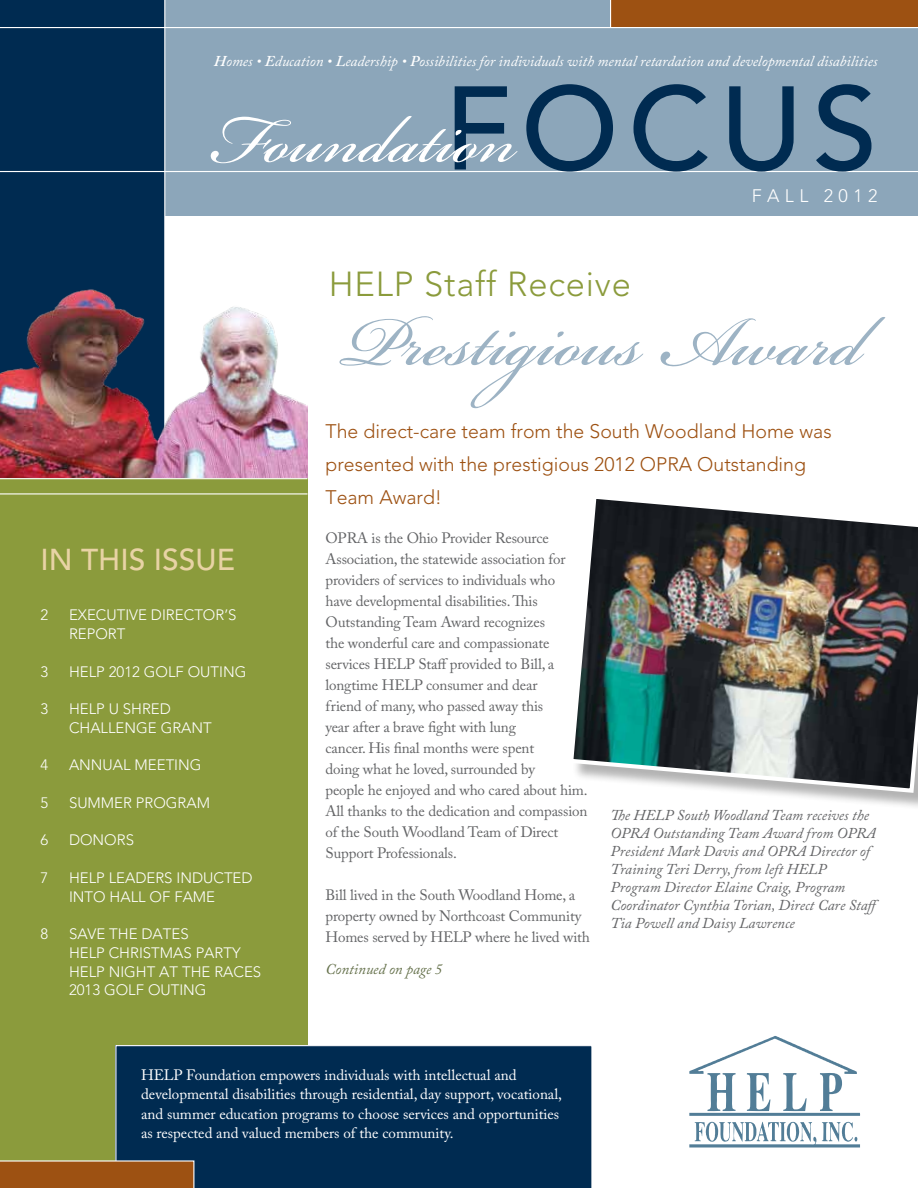
<style>
.page{position:relative;width:918px;height:1188px;background:#fff}
.page>*{position:absolute;margin:0;border:0;box-sizing:border-box;transform-origin:0 0}
.t1{font:108px "Bickham Script MM 400";color:#9db3c4}
.t2{font:103.5px "Bickham Script MM 400";color:#fff}
.t3{font:300 34.5px "Avenir";letter-spacing:.025em;color:#8b9b3c}
.t4{font:500 30px "Avenir";color:#e8d3a5}
.t5{font:300 19.5px/33px "Avenir";color:#9d5112}
.t6{font:300 18px "Avenir";letter-spacing:.3em;color:#fff}
.t7{font:15px/21px "Adobe Caslon Pro";letter-spacing:-.01em;color:#636466}
.t8{font:italic 15px/18px "Adobe Caslon Pro";color:#636466}
.t9{font:15px/19.5px "Adobe Caslon Pro";color:#fff}
.t10{font:300 15px/18.8px "Avenir";color:#fff}
.t11{font:italic 15px "Adobe Caslon Pro";color:#fff}
.t12{font:italic 15px "Adobe Caslon Pro";color:#65714b}
.s1{font-weight:600}
.s2{font-family:"Avenir";font-weight:500;font-size:117.45px;color:#002b51}
</style>
<div class="page">
<div style="left:164px;top:0;width:754px;height:216px;background:#8ca6ba"></div>
<div style="left:0;top:0;width:165px;height:649px;background:#002b51"></div>
<div style="left:611px;top:0;width:307px;height:28px;background:#9d5112"></div>
<hr style="left:0;top:171px;width:918px;height:1px;background:#fff">
<hr style="left:0;top:27px;width:918px;height:1px;background:#fff">
<svg style="left:610px;top:0;width:1px;height:27px"></svg>
<hr style="left:164px;top:0;width:1px;height:469px;background:#fff">
<img style="left:0;top:266px;width:308px;height:212px">
<div style="left:0;top:478px;width:308px;height:710px;background:#8b9b3c"></div>
<hr style="left:0;top:478px;width:308px;height:1px;background:#fff">
<hr style="left:0;top:493px;width:308px;height:1px;background:#fff">
<svg style="left:689px;top:1036px;width:171px;height:112px"></svg>
<div style="left:115px;top:1045px;width:477px;height:143px;background:#002b51"></div>
<svg style="left:0;top:1160px;width:194px;height:28px;background:#a0591d"></svg>
<div style="left:572px;top:497px;width:346px;height:314px;background:#000;opacity:.3"></div>
<img style="left:572px;top:497px;width:346px;height:298px">
<p class="t11" style="left:214px;top:52px;width:665px"><span class="s1">H</span>omes • <span class="s1">E</span>ducation • <span class="s1">L</span>eadership • <span class="s1">P</span>ossibilities for individuals with mental retardation and developmental disabilities</p>
<h2 class="t2" style="left:209px;top:84px;width:670px">Foundation<span class="s2">FOCUS</span></h2>
<p class="t6" style="left:752px;top:186px;width:127px">FALL 2012</p>
<h3 class="t3" style="left:329px;top:264px;width:304px">HELP STAFF RECEIVE</h3>
<h1 class="t1" style="left:341px;top:283px;width:523px">Prestigious Award</h1>
<h3 class="t4" style="left:40px;top:542px;width:196px">IN THIS ISSUE</h3>
<p class="t10" style="left:40px;top:606px;width:9px">2</p>
<p class="t10" style="left:69px;top:606px;width:169px">EXECUTIVE DIRECTOR’S<br>REPORT</p>
<p class="t10" style="left:40px;top:662px;width:9px">3</p>
<p class="t10" style="left:69px;top:662px;width:176px">HELP 2012 GOLF OUTING</p>
<p class="t10" style="left:40px;top:700px;width:9px">3</p>
<p class="t10" style="left:69px;top:700px;width:92px">HELP U SHRED</p>
<p class="t10" style="left:40px;top:718px;width:13px">CHALLE</p>
<p class="t10" style="left:125px;top:718px;width:89px">NGE GRANT</p>
<p class="t10" style="left:40px;top:756px;width:9px">4</p>
<p class="t10" style="left:69px;top:756px;width:132px">ANNUAL MEETING</p>
<p class="t10" style="left:40px;top:793px;width:60px">5 SUMME</p>
<p class="t10" style="left:123px;top:793px;width:76px">R PROG RAM</p>
<p class="t10" style="left:40px;top:831px;width:9px">6</p>
<p class="t10" style="left:69px;top:831px;width:67px">DONORS</p>
<p class="t10" style="left:40px;top:868px;width:9px">7</p>
<p class="t10" style="left:69px;top:868px;width:58px">HELP LEADE</p>
<p class="t10" style="left:155px;top:868px;width:88px">RS I NDUCTED</p>
<p class="t10" style="left:40px;top:887px;width:90px">I NTO HALL</p>
<p class="t10" style="left:150px;top:887px;width:45px">OF FAME</p>
<p class="t10" style="left:40px;top:925px;width:19px">8 SA</p>
<p class="t10" style="left:69px;top:925px;width:194px;text-indent:19px">VE THE DATES<br>HELP CH RISTMAS PARTY<br>HELP NIGHT AT THE RACES<br>2013 GOLF OUTING</p>
<h3 class="t5" style="left:326px;top:415px;width:508px">THE DIRECT-CARE TEAM FROM THE SOUTH WOODLAND HOME WAS<br>PRESENTED WITH THE PRESTIGIOUS 2012 OPR</h3>
<h3 class="t5" style="left:679px;top:448px;width:129px">A OUTSTANDING</h3>
<h3 class="t5" style="left:326px;top:481px;width:118px">TEAM AWARD!</h3>
<p class="t7" style="left:326px;top:528px;width:264px">OPRA is the Ohio Provider Resource Association, the statewide association for providers of services to individuals who<br>have developmental disabilities. This Outstanding Team Award recognizes<br>the wonderful care and compassionate services HELP Staff provided to Bill, a longtime HELP consumer and dear<br>friend of many, who passed away this<br>year after a brave fight with lung<br>cancer. His final months were spent<br>doing what he loved, surrounded by<br>people he enjoyed and who cared about him.<br>All thanks to the dedication and compassion of the South Woodland Team of Direct Support Professionals.</p>
<p class="t7" style="left:326px;top:885px;width:266px">Bill lived in the South Woodland Home, a property owned by Northcoast Community<br>Homes served by HELP where he lived with</p>
<p class="t12" style="left:326px;top:960px;width:118px">Continued on page 5</p>
<p class="t8" style="left:610px;top:806px;width:273px">The HELP South Woodland Team receives the OPRA Outstanding Team Award from OPRA President Mark Davis and OPRA Director of Training Teri Derry, from left HELP<br>Program Director Elaine Craig, Program Coordinator Cynthia Torian, Direct Care Staff Tia Powell and Daisy Lawrence</p>
<p class="t9" style="left:141px;top:1065px;width:423px">HELP Foundation empowers individuals with intellectual and developmental disabilities through residential, day support, vocational, and summer education programs to choose services and opportunities as respected and valued members of the community.</p>
</div>
